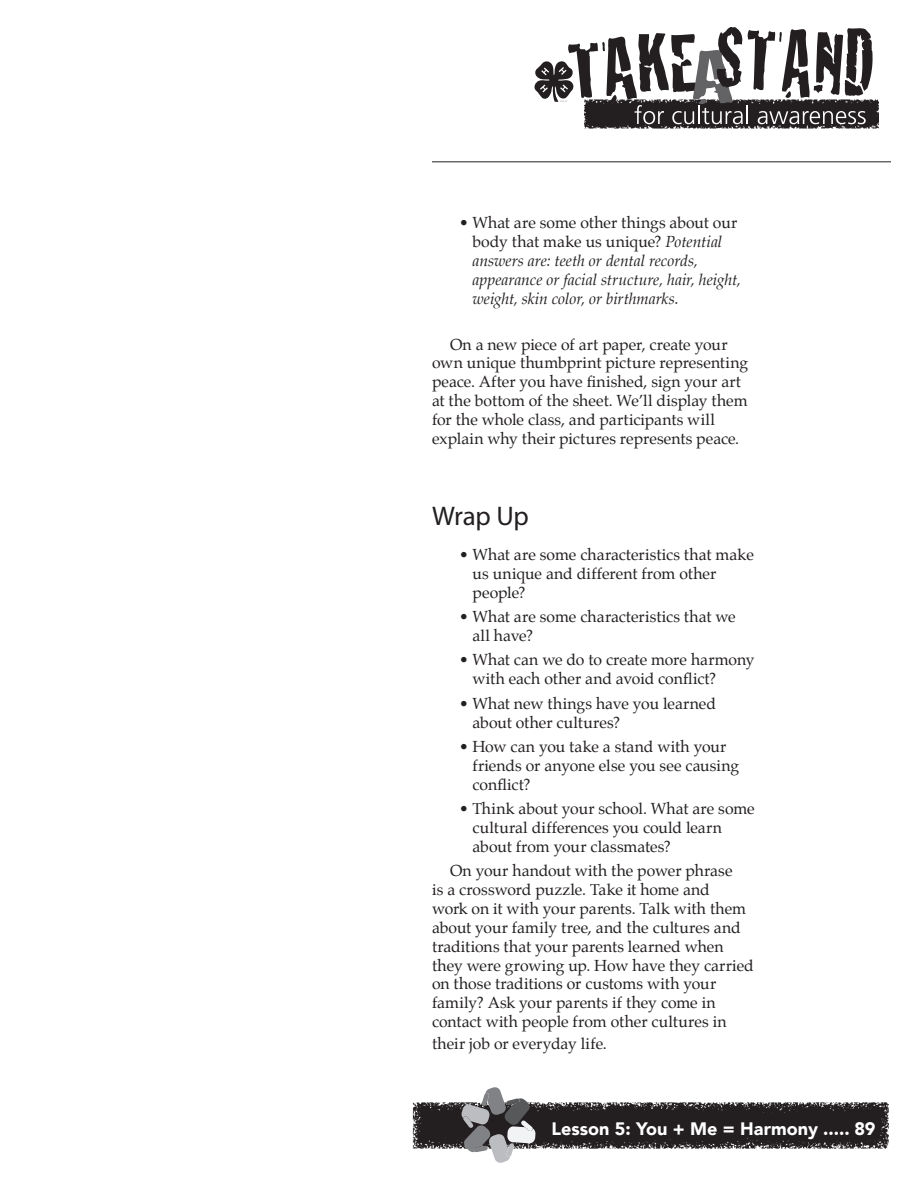
<style>
.page{position:relative;width:918px;height:1188px;background:#fff}
.page>*{position:absolute;margin:0;border:0;box-sizing:border-box;transform-origin:0 0}
.Paragraph_heading{font:27px "Myriad Pro";letter-spacing:-.015em;color:#231f20}
.t1{font:900 18px "Avenir";color:#fff}
.say_body{font:15.75px/18.9px "Palatino";color:#231f20}
.t2{font:italic 15.75px/18.9px "Palatino";letter-spacing:-.005em;color:#231f20}
.s1{font-style:normal}
</style>
<div class="page">
<img style="left:412px;top:1102px;width:477px;height:47px">
<svg style="left:461px;top:1087px;width:75px;height:76px"></svg>
<img style="left:584px;top:99px;width:295px;height:30px">
<svg style="left:534px;top:27px;width:339px;height:97px"></svg>
<hr style="left:432px;top:162px;width:459px;height:1px;background:#231f20">
<p class="t2" style="left:472px;top:215px;width:270px;text-indent:-14px"><span class="s1">• What are some other things about our body that make us unique?</span> Potential answers are: teeth or dental records, appearance or facial structure, hair, height, weight, skin color, or birthmarks.</p>
<p class="say_body" style="left:432px;top:336px;width:318px;text-indent:18px">On a new piece of art paper, create your own unique thumbprint picture representing peace. After you have finished, sign your art at the bottom of the sheet. We’ll display them for the whole class, and participants will explain why their pictures represents peace.</p>
<p class="Paragraph_heading" style="left:432px;top:499px;width:98px">Wrap Up</p>
<p class="say_body" style="left:472px;top:547px;width:283px;text-indent:-14px">• What are some characteristics that make us unique and different from other people?</p>
<p class="say_body" style="left:472px;top:609px;width:265px;text-indent:-14px">• What are some characteristics that we all have?</p>
<p class="say_body" style="left:472px;top:652px;width:284px;text-indent:-14px">• What can we do to create more harmony with each other and avoid conflict?</p>
<p class="say_body" style="left:472px;top:695px;width:245px;text-indent:-14px">• What new things have you learned about other cultures?</p>
<p class="say_body" style="left:472px;top:738px;width:268px;text-indent:-14px">• How can you take a stand with your friends or anyone else you see causing conflict?</p>
<p class="say_body" style="left:472px;top:800px;width:284px;text-indent:-14px">• Think about your school. What are some cultural differences you could learn about from your classmates?</p>
<p class="say_body" style="left:432px;top:863px;width:323px;text-indent:18px">On your handout with the power phrase<br>is a crossword puzzle. Take it home and<br>work on it with your parents. Talk with them about your family tree, and the cultures and traditions that your parents learned when they were growing up. How have they carried on those traditions or customs with your family? Ask your parents if they come in contact with people from other cultures in</p>
<p class="say_body" style="left:432px;top:1035px;width:176px">their job or everyday life.</p>
<p class="t1" style="left:551px;top:1114px;width:325px">Lesson 5: You + Me = Harmony ..... 89</p>
</div>
